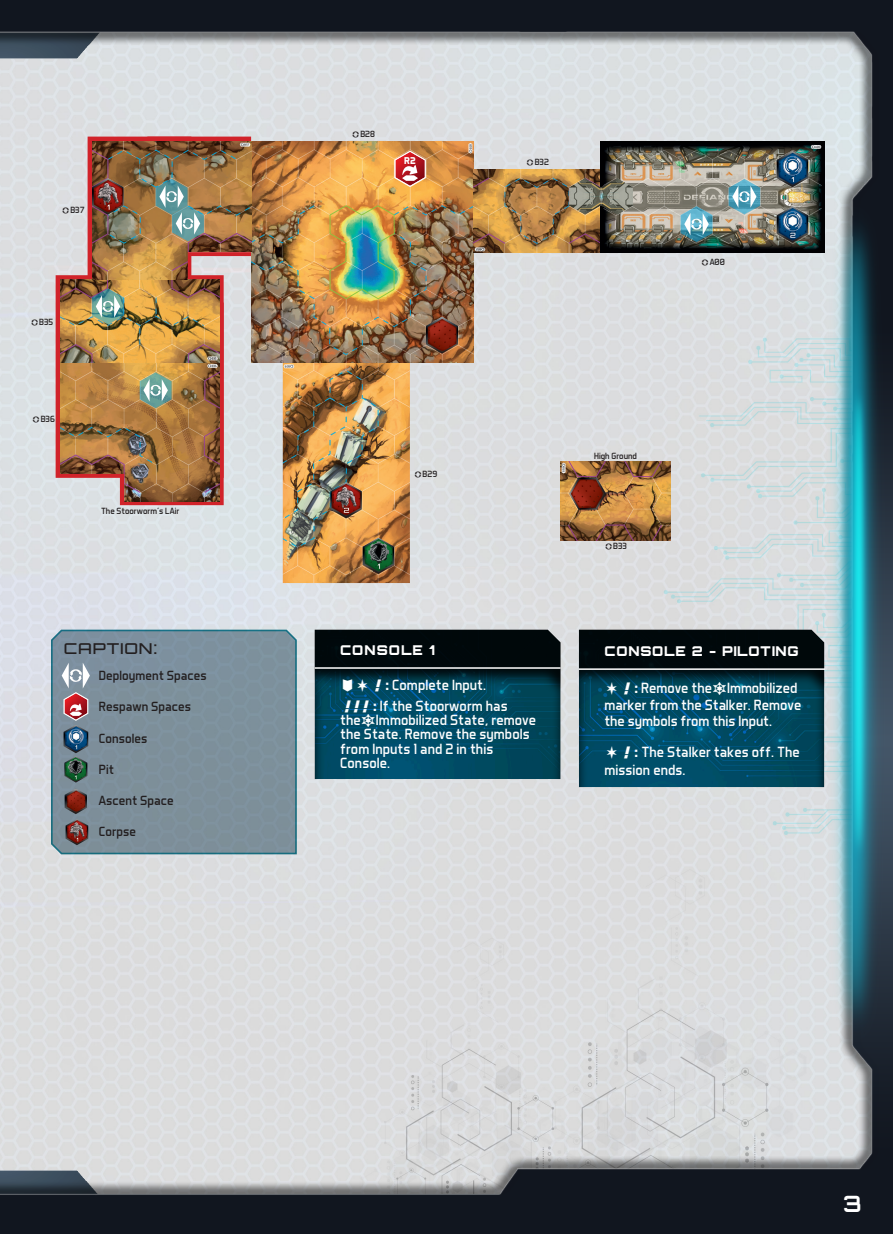
<style>
.page{position:relative;width:893px;height:1234px;background:#fff}
.page>*{position:absolute;margin:0;border:0;box-sizing:border-box;transform-origin:0 0}
.t1{font:700 22.5px "Orbitron";color:#fff}
.t2{font:15px/14.2px "Aero Matics";letter-spacing:.005em;color:#fff}
.t3{font:500 15px "Orbitron";letter-spacing:.05em;color:#231f20;scale:1.1 1}
.t4{font:13.5px "Aero Matics";letter-spacing:.005em;color:#231f20}
.t5{font:900 13.5px "Orbitron";letter-spacing:.06em;color:#fff}
.t6{font:700 10.05px "Aero Matics";color:#fff}
.t7{font:9.15px "Aero Matics";color:#231f20}
.s1{font-family:"DCAL"}
.s2{font-size:16.35px}
.s3{font-weight:700}
</style>
<div class="page">
<img style="left:0;top:0;width:893px;height:1233px">
<img style="left:283px;top:362px;width:127px;height:221px">
<svg style="left:314px;top:627px;width:249px;height:153px"></svg>
<hr style="left:315px;top:667px;width:246px;height:1px;background:#fff">
<svg style="left:578px;top:627px;width:249px;height:160px"></svg>
<hr style="left:579px;top:668px;width:246px;height:1px;background:#fff">
<svg style="left:50px;top:628px;width:248px;height:227px"></svg>
<img style="left:65px;top:788px;width:22px;height:26px">
<img style="left:253px;top:142px;width:221px;height:220px">
<img style="left:474px;top:169px;width:127px;height:83px">
<img style="left:363px;top:537px;width:31px;height:37px">
<img style="left:64px;top:756px;width:23px;height:26px">
<img style="left:601px;top:141px;width:223px;height:111px">
<img style="left:569px;top:178px;width:63px;height:36px">
<img style="left:777px;top:151px;width:31px;height:36px">
<img style="left:64px;top:724px;width:24px;height:29px">
<img style="left:777px;top:206px;width:31px;height:36px">
<svg style="left:729px;top:179px;width:31px;height:35px"></svg>
<svg style="left:681px;top:206px;width:31px;height:36px"></svg>
<img style="left:53px;top:134px;width:200px;height:373px">
<img style="left:330px;top:482px;width:32px;height:36px">
<svg style="left:393px;top:150px;width:34px;height:38px"></svg>
<svg style="left:62px;top:662px;width:28px;height:59px"></svg>
<img style="left:561px;top:461px;width:110px;height:79px">
<img style="left:569px;top:477px;width:37px;height:32px">
<img style="left:426px;top:316px;width:32px;height:37px">
<img style="left:92px;top:178px;width:32px;height:36px">
<img style="left:66px;top:818px;width:22px;height:27px">
<p class="t7" style="left:61px;top:205px;width:25px"><span class="s1">@</span>B37</p>
<p class="t7" style="left:30px;top:316px;width:25px"><span class="s1">@</span>B35</p>
<p class="t7" style="left:32px;top:413px;width:25px"><span class="s1">@</span>B36</p>
<p class="t7" style="left:101px;top:505px;width:80px">The Stoorworm´s LAir</p>
<p class="t3" style="left:64px;top:639px;width:87px">CAPTION<span class="s2">:</span></p>
<p class="t4" style="left:99px;top:667px;width:109px">Deployment Spaces</p>
<p class="t4" style="left:99px;top:698px;width:94px">Respawn Spaces</p>
<p class="t4" style="left:99px;top:729px;width:50px">Consoles</p>
<p class="t4" style="left:99px;top:761px;width:17px">Pit</p>
<p class="t4" style="left:99px;top:792px;width:76px">Ascent Space</p>
<p class="t4" style="left:99px;top:823px;width:39px">Corpse</p>
<p class="t7" style="left:351px;top:128px;width:25px"><span class="s1">@</span>B28</p>
<p class="t6" style="left:404px;top:154px;width:13px">R2</p>
<p class="t7" style="left:526px;top:157px;width:25px"><span class="s1">@</span>B32</p>
<p class="t7" style="left:701px;top:256px;width:26px"><span class="s1">@</span>A00</p>
<p class="t7" style="left:414px;top:468px;width:25px"><span class="s1">@</span>B29</p>
<p class="t5" style="left:340px;top:641px;width:96px">CONSOLE 1</p>
<p class="t2" style="left:340px;top:674px;width:169px;line-height:20.7px"><span class="s1">123</span><span class="s3">:</span> Complete Input.<br><span class="s1">333</span><span class="s3">:</span> If the Stoorworm has</p>
<p class="t2" style="left:340px;top:712px;width:198px">the<span class="s1">G</span>Immobilized State, remove the State. Remove the symbols from Inputs 1 and 2 in this<br>Console.</p>
<p class="t7" style="left:594px;top:450px;width:44px">High Ground</p>
<p class="t7" style="left:604px;top:540px;width:24px"><span class="s1">@</span>B33</p>
<p class="t5" style="left:604px;top:642px;width:196px">CONSOLE 2 - PILOTING</p>
<p class="t2" style="left:604px;top:679px;width:198px;line-height:16.5px"><span class="s1">23</span><span class="s3">:</span> Remove the<span class="s1">G</span>Immobilized marker from the Stalker. Remove the symbols from this Input.</p>
<p class="t2" style="left:604px;top:742px;width:197px;line-height:18px"><span class="s1">23</span><span class="s3">:</span> The Stalker takes off. The mission ends.</p>
<h1 class="t1" style="left:843px;top:1189px;width:20px">3</h1>
</div>
